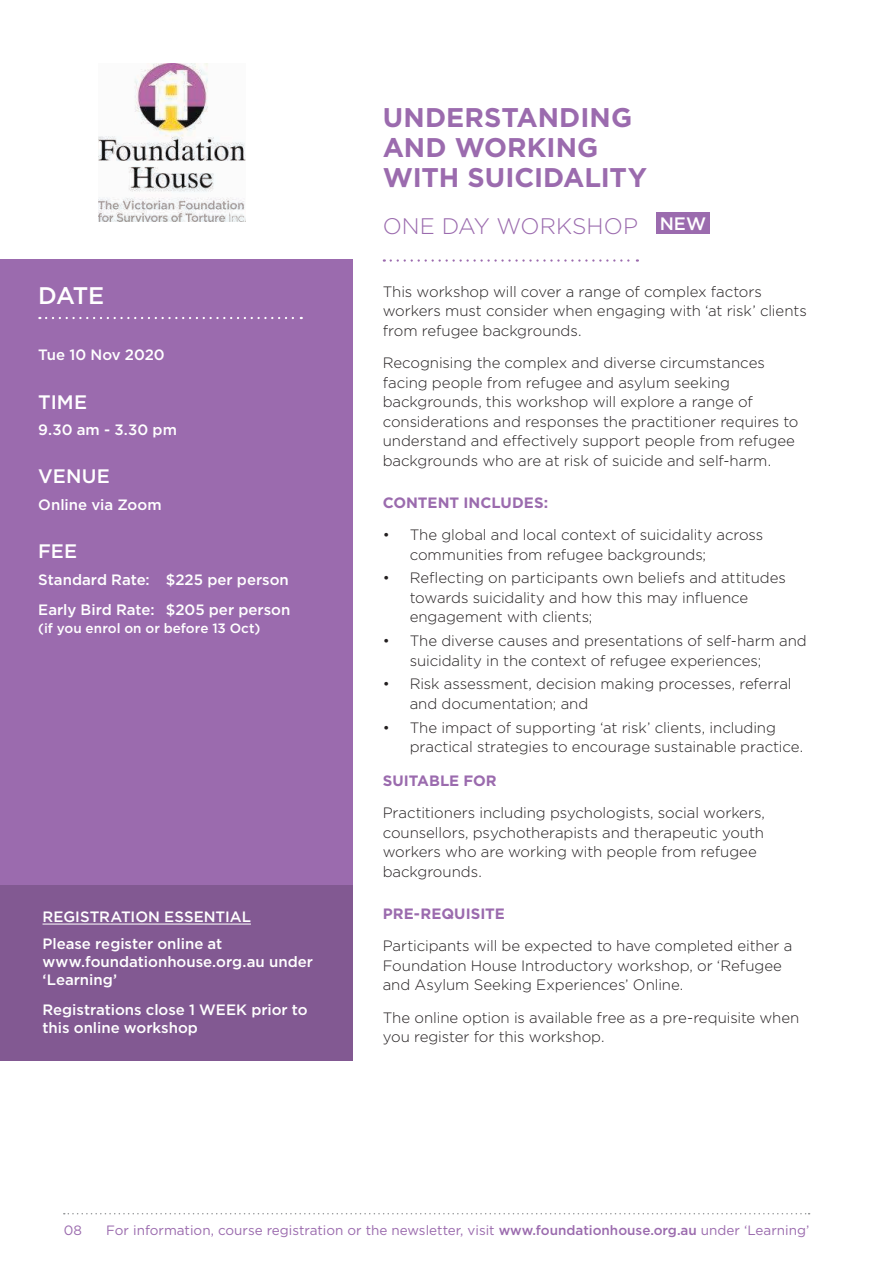
<style>
.page{position:relative;width:893px;height:1263px;background:#fff}
.page>*{position:absolute;margin:0;border:0;box-sizing:border-box;transform-origin:0 0}
.t1{font:700 27px/30px "Gotham";color:#9b6bae}
.t2{font:500 24px "Gotham";color:#fff}
.t3{font:300 22.5px "Gotham";letter-spacing:.005em;color:#9b6bae}
.t4{font:500 19.5px "Gotham";letter-spacing:.01em;color:#fff}
.t5{font:500 18px "Gotham";color:#fff}
.t6{font:300 15px/19.5px "Gotham";letter-spacing:-.005em;color:#231f20}
.t7{font:500 15px/18px "Gotham";color:#fff}
.t8{font:700 15px "Gotham";color:#9b6bae}
.t9{font:13.5px "Gotham";color:#9b6bae}
.t10{font:500 13.5px "Gotham";letter-spacing:.005em;color:#fff}
.s1{font-weight:500}
</style>
<div class="page">
<div style="left:0;top:259px;width:353px;height:802px;background:#9b6bae"></div>
<div style="left:0;top:886px;width:353px;height:175px;background:#825992"></div>
<div style="left:656px;top:212px;width:54px;height:22px;background:#9b6bae"></div>
<hr style="left:43px;top:924px;width:208px;height:1px;background:#fff">
<img style="left:99px;top:64px;width:147px;height:157px">
<svg style="left:391px;top:259px;width:247px;height:3px"></svg>
<svg style="left:46px;top:317px;width:256px;height:2px"></svg>
<svg style="left:64px;top:1213px;width:746px;height:1px"></svg>
<h2 class="t2" style="left:38px;top:280px;width:68px">DATE</h2>
<p class="t7" style="left:38px;top:346px;width:128px">Tue 10 Nov 2020</p>
<h3 class="t4" style="left:38px;top:389px;width:50px">TIME</h3>
<p class="t7" style="left:38px;top:421px;width:140px">9.30 am - 3.30 pm</p>
<h3 class="t4" style="left:38px;top:464px;width:73px">VENUE</h3>
<p class="t7" style="left:38px;top:495px;width:125px">Online via Zoom</p>
<h3 class="t4" style="left:38px;top:538px;width:40px">FEE</h3>
<p class="t7" style="left:38px;top:564px;width:254px;line-height:30.8px">Standard Rate: $225 per person<br>Early Bird Rate: $205 per person</p>
<p class="t10" style="left:38px;top:620px;width:223px">(if you enrol on or before 13 Oct)</p>
<p class="t7" style="left:43px;top:903px;width:210px;line-height:26.5px">REGISTRATION ESSENTIAL<br>Please register online at</p>
<p class="t7" style="left:43px;top:952px;width:272px">www.foundationhouse.org.au under ‘Learning’</p>
<p class="t7" style="left:43px;top:1001px;width:267px">Registrations close 1 WEEK prior to this online workshop</p>
<h1 class="t1" style="left:383px;top:102px;width:266px">UNDERSTANDING<br>AND WORKING<br>WITH SUICIDALITY</h1>
<h3 class="t3" style="left:383px;top:212px;width:257px">ONE DAY WORKSHOP</h3>
<p class="t5" style="left:660px;top:212px;width:48px">NEW</p>
<p class="t6" style="left:383px;top:281px;width:426px">This workshop will cover a range of complex factors workers must consider when engaging with ‘at risk’ clients from refugee backgrounds.</p>
<p class="t6" style="left:383px;top:353px;width:417px">Recognising the complex and diverse circumstances facing people from refugee and asylum seeking backgrounds, this workshop will explore a range of considerations and responses the practitioner requires to understand and effectively support people from refugee backgrounds who are at risk of suicide and self-harm.</p>
<p class="t8" style="left:383px;top:493px;width:167px">CONTENT INCLUDES:</p>
<p class="t6" style="left:410px;top:525px;width:355px;text-indent:-27px">• The global and local context of suicidality across communities from refugee backgrounds;</p>
<p class="t6" style="left:410px;top:568px;width:378px;text-indent:-27px">• Reflecting on participants own beliefs and attitudes towards suicidality and how this may influence engagement with clients;</p>
<p class="t6" style="left:410px;top:631px;width:399px;text-indent:-27px">• The diverse causes and presentations of self-harm and suicidality in the context of refugee experiences;</p>
<p class="t6" style="left:410px;top:674px;width:383px;text-indent:-27px">• Risk assessment, decision making processes, referral and documentation; and</p>
<p class="t6" style="left:410px;top:717px;width:395px;text-indent:-27px">• The impact of supporting ‘at risk’ clients, including practical strategies to encourage sustainable practice.</p>
<p class="t8" style="left:383px;top:771px;width:115px">SUITABLE FOR</p>
<p class="t6" style="left:383px;top:803px;width:384px">Practitioners including psychologists, social workers, counsellors, psychotherapists and therapeutic youth workers who are working with people from refugee backgrounds.</p>
<p class="t8" style="left:383px;top:904px;width:124px">PRE-REQUISITE</p>
<p class="t6" style="left:383px;top:936px;width:411px">Participants will be expected to have completed either a<br>Foundation House Introductory workshop, or ‘Refugee and Asylum Seeking Experiences’ Online.</p>
<p class="t6" style="left:383px;top:1007px;width:418px">The online option is available free as a pre-requisite when you register for this workshop.</p>
<p class="t9" style="left:64px;top:1221px;width:20px">08</p>
<p class="t9" style="left:106px;top:1221px;width:705px">For information, course registration or the newsletter, visit <span class="s1">www.foundationhouse.org.au</span> under ‘Learning’</p>
</div>
